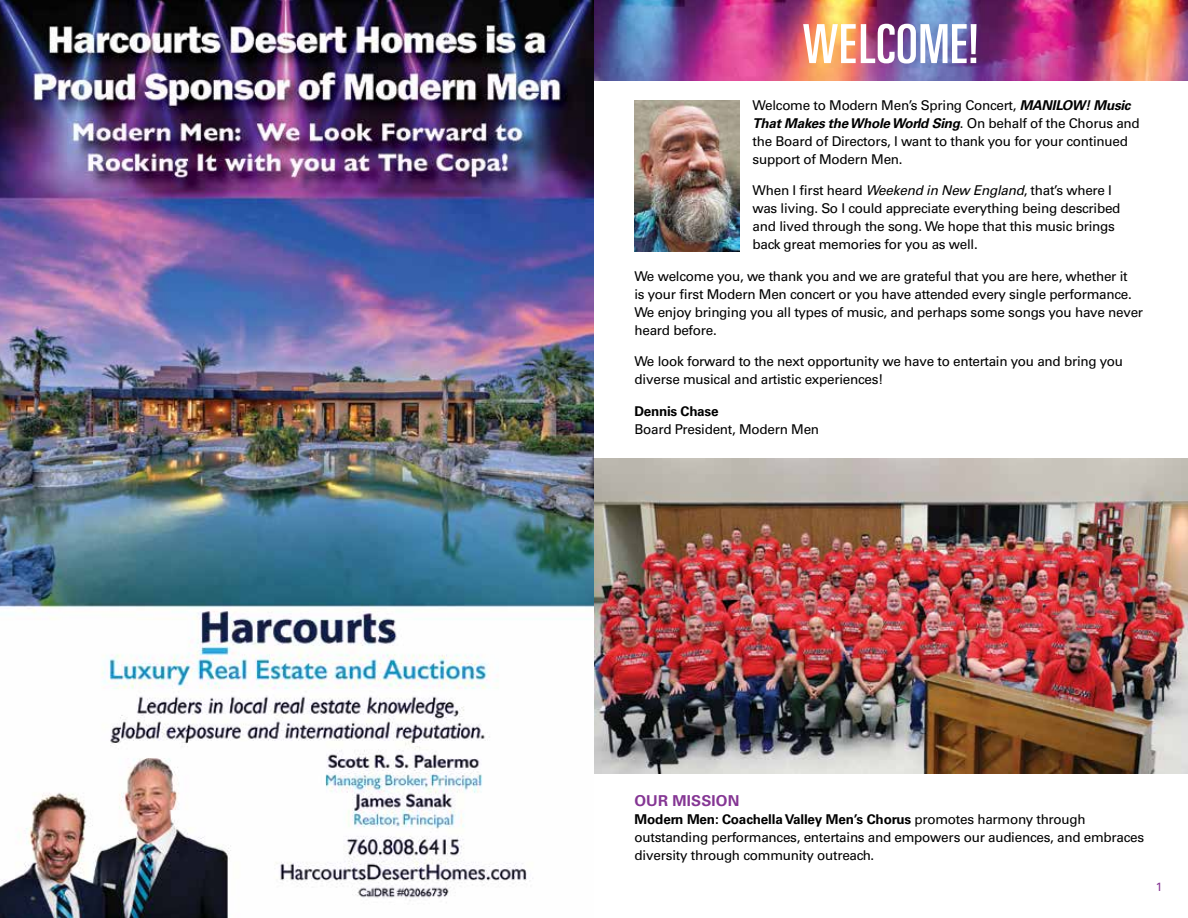
<style>
.page{position:relative;width:1188px;height:918px;background:#fff}
.page>*{position:absolute;margin:0;border:0;box-sizing:border-box;transform-origin:0 0}
.t1{font:54px "Univers LT Pro Ult Cond";letter-spacing:.01em;color:#fff}
.t2{font:700 15px "Univers LT Pro 65";letter-spacing:.01em;color:#853694}
.t3{font:13.5px/18px "Univers LT Pro 55 Roman";letter-spacing:-.02em;color:#000}
.t4{font:700 13.5px "Univers LT Pro 65";letter-spacing:-.01em;color:#000}
.t5{font:italic 700 13.5px "Univers LT Pro 65";letter-spacing:-.02em;color:#000}
.t6{font:12px "Univers LT Pro 55 Roman";color:#853694}
.s1{font-family:"Univers LT Pro 65";font-weight:700;font-style:italic}
.s2{font-family:"Univers LT Pro 55 Roman";font-weight:400;font-style:normal}
.s3{font-family:"Univers LT Pro 55";font-style:italic}
.s4{font-family:"Univers LT Pro 55 Roman";font-weight:400}
</style>
<div class="page">
<img style="left:594px;top:0;width:594px;height:81px">
<img style="left:0;top:0;width:594px;height:918px">
<img style="left:634px;top:100px;width:105px;height:152px">
<img style="left:594px;top:459px;width:594px;height:314px">
<h1 class="t1" style="left:802px;top:7px;width:179px">WELCOME!</h1>
<p class="t3" style="left:753px;top:96px;width:380px">Welcome to Modern Men’s Spring Concert, <span class="s1">MANILOW! Music</span></p>
<p class="t5" style="left:753px;top:114px;width:389px">That Makes the Whole World Sing<span class="s2">. On behalf of the Chorus and</span></p>
<p class="t3" style="left:753px;top:132px;width:377px">the Board of Directors, I want to thank you for your continued support of Modern Men.</p>
<p class="t3" style="left:753px;top:181px;width:369px">When I first heard <span class="s3">Weekend in New England</span>, that’s where I was living. So I could appreciate everything being described and lived through the song. We hope that this music brings back great memories for you as well.</p>
<p class="t3" style="left:635px;top:266px;width:510px">We welcome you, we thank you and we are grateful that you are here, whether it<br>is your first Modern Men concert or you have attended every single performance.<br>We enjoy bringing you all types of music, and perhaps some songs you have never heard before.</p>
<p class="t3" style="left:635px;top:352px;width:490px">We look forward to the next opportunity we have to entertain you and bring you diverse musical and artistic experiences!</p>
<p class="t4" style="left:635px;top:402px;width:86px">Dennis Chase</p>
<p class="t3" style="left:635px;top:419px;width:186px">Board President, Modern Men</p>
<p class="t2" style="left:634px;top:790px;width:106px">OUR MISSION</p>
<p class="t4" style="left:634px;top:809px;width:453px">Modern Men: Coachella Valley Men’s Chorus <span class="s4">promotes harmony through</span></p>
<p class="t3" style="left:634px;top:827px;width:511px">outstanding performances, entertains and empowers our audiences, and embraces diversity through community outreach.</p>
<p class="t6" style="left:1156px;top:879px;width:8px">1</p>
</div>
